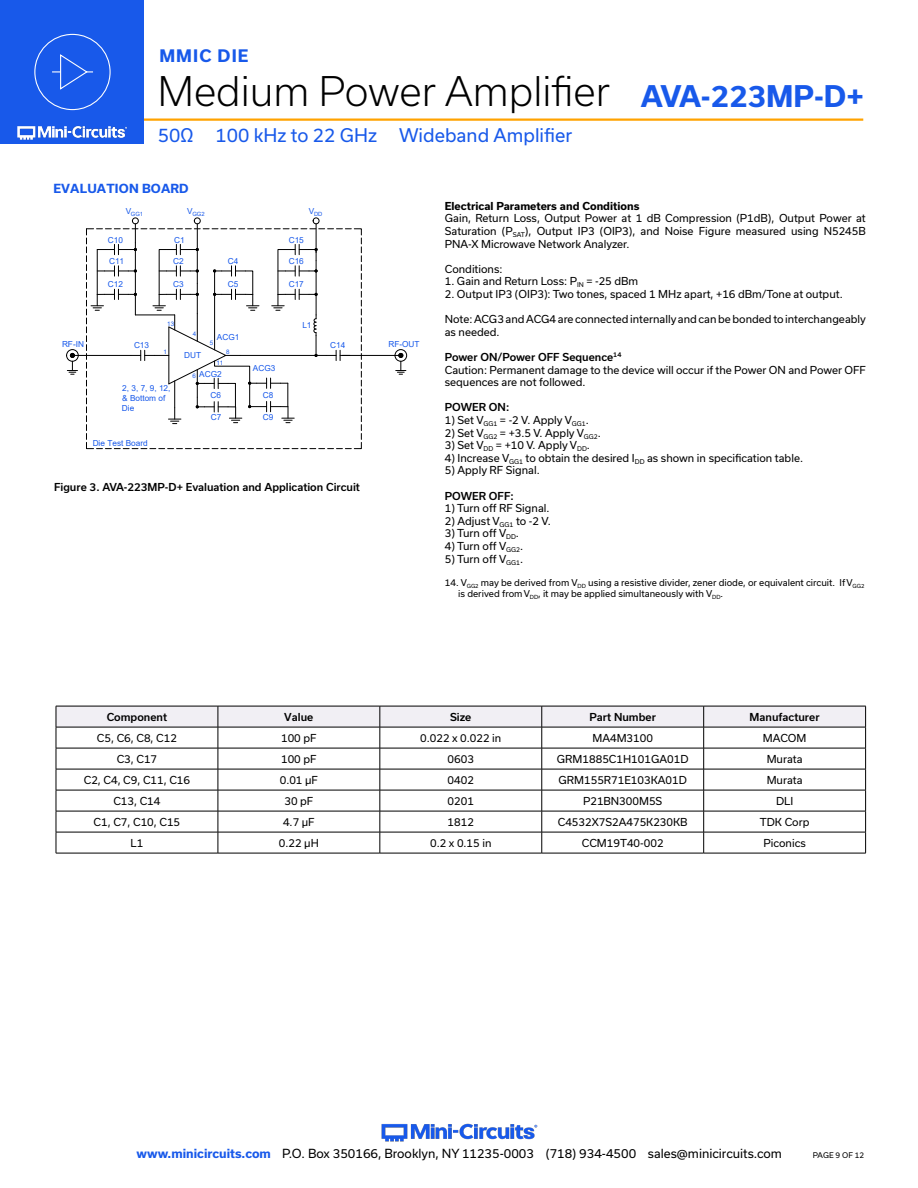
<style>
.page{position:relative;width:918px;height:1188px;background:#fff}
.page>*{position:absolute;margin:0;border:0;box-sizing:border-box;transform-origin:0 0}
.t1{font:300 39px "Usual";color:#000}
.t2{font:700 28.5px "Usual";letter-spacing:-.005em;color:#1859ea}
.t3{font:18px "Usual";color:#1859ea}
.t4{font:700 16.5px "Usual";letter-spacing:.065em;color:#1859ea}
.t5{font:12px "Usual";color:#000}
.Blue_Headers{font:700 12px "Usual";letter-spacing:.015em;color:#1859ea}
.Figure_text{font:10.5px/12.6px "Usual";color:#000}
.Table_Body_Left_Justified{font:10.5px "Usual";color:#000}
.Figure_Title_Medium{font:500 10.5px "Usual";color:#000}
.Figure_text-2{font:500 10.5px "Usual";color:#000}
.Table_Header_Center{font:500 10.5px "Usual";color:#000}
.Figure_text-3{font:700 10.5px "Usual";color:#000}
.Notes{font:9px/10.8px "Usual";color:#000}
.t6{font:8.25px/9.9px "Arial";color:#1859ea}
.t7{font:7.5px "Usual";color:#000}
.t8{font:6.15px "Arial";color:#1859ea}
.t9{font:5.85px "Arial";color:#1859ea}
.s1{font-weight:700;color:#1859ea}
</style>
<div class="page">
<img style="left:381px;top:1123px;width:157px;height:19px">
<hr style="left:130px;top:118px;width:733px;height:3px;background:#ffa300">
<div style="left:0;top:0;width:144px;height:144px;background:#1859ea"></div>
<img style="left:17px;top:120px;width:128px;height:20px">
<div style="left:34px;top:34px;width:77px;height:76px;border:1px solid #fff;border-radius:50%"></div>
<svg style="left:52px;top:54px;width:41px;height:36px"></svg>
<svg style="left:56px;top:706px;width:810px;height:147px"></svg>
<hr style="left:56px;top:853px;width:162px;height:1px;background:#000">
<hr style="left:218px;top:853px;width:162px;height:1px;background:#000">
<hr style="left:380px;top:853px;width:162px;height:1px;background:#000">
<hr style="left:542px;top:853px;width:162px;height:1px;background:#000">
<hr style="left:704px;top:853px;width:162px;height:1px;background:#000">
<div style="left:66px;top:349px;width:12px;height:12px;border:1px solid #000;border-radius:50%"></div>
<hr style="left:78px;top:355px;width:53px;height:1px;background:#000">
<div style="left:395px;top:349px;width:12px;height:12px;border:1px solid #000;border-radius:50%"></div>
<hr style="left:342px;top:355px;width:53px;height:1px;background:#000">
<svg style="left:67px;top:353px;width:11px;height:22px"></svg>
<svg style="left:395px;top:353px;width:11px;height:22px"></svg>
<svg style="left:86px;top:218px;width:276px;height:231px"></svg>
<h3 class="t4" style="left:159px;top:47px;width:91px">MMIC DIE</h3>
<h1 class="t1" style="left:158px;top:69px;width:454px">Medium Power Amplifier</h1>
<h3 class="t3" style="left:158px;top:125px;width:416px">50Ω 100 kHz to 22 GHz Wideband Amplifier</h3>
<p class="Blue_Headers" style="left:53px;top:182px;width:137px">EVALUATION BOARD</p>
<h2 class="t2" style="left:641px;top:80px;width:225px">AVA-223MP-D+</h2>
<p class="t9" style="left:126px;top:212px;width:19px"><sup>V</sup>GG1</p>
<p class="t9" style="left:187px;top:212px;width:19px"><sup>V</sup>GG2</p>
<p class="t9" style="left:309px;top:212px;width:15px"><sup>V</sup>DD</p>
<p class="t6" style="left:108px;top:235px;width:17px">C10</p>
<p class="t6" style="left:174px;top:235px;width:12px">C1</p>
<p class="t6" style="left:289px;top:235px;width:17px">C15</p>
<p class="t6" style="left:109px;top:257px;width:17px">C11</p>
<p class="t6" style="left:108px;top:279px;width:17px">C12</p>
<p class="t6" style="left:173px;top:257px;width:12px">C2</p>
<p class="t6" style="left:173px;top:279px;width:12px">C3</p>
<p class="t6" style="left:228px;top:257px;width:12px">C4</p>
<p class="t6" style="left:228px;top:279px;width:12px">C5</p>
<p class="t6" style="left:289px;top:257px;width:17px">C16</p>
<p class="t6" style="left:289px;top:279px;width:17px">C17</p>
<p class="t8" style="left:167px;top:321px;width:8px">13</p>
<p class="t6" style="left:302px;top:320px;width:11px">L1</p>
<p class="t8" style="left:193px;top:332px;width:5px">4</p>
<p class="t6" style="left:217px;top:333px;width:24px">ACG1</p>
<p class="t6" style="left:199px;top:369px;width:24px">ACG2</p>
<p class="t6" style="left:62px;top:339px;width:24px">RF-IN</p>
<p class="t6" style="left:388px;top:339px;width:33px">RF-OUT</p>
<p class="t6" style="left:122px;top:384px;width:50px">2, 3, 7, 9, 12, &amp; Bottom of<br>Die</p>
<p class="t8" style="left:210px;top:341px;width:5px">5</p>
<p class="t6" style="left:134px;top:341px;width:17px">C13</p>
<p class="t6" style="left:330px;top:341px;width:17px">C14</p>
<p class="t8" style="left:163px;top:350px;width:5px">1</p>
<p class="t8" style="left:226px;top:350px;width:5px">8</p>
<p class="t6" style="left:184px;top:351px;width:19px">DUT</p>
<p class="t8" style="left:216px;top:360px;width:8px">11</p>
<p class="t6" style="left:253px;top:363px;width:24px">ACG3</p>
<p class="t8" style="left:192px;top:374px;width:5px">6</p>
<p class="t6" style="left:211px;top:391px;width:12px">C6</p>
<p class="t6" style="left:211px;top:413px;width:12px">C7</p>
<p class="t6" style="left:263px;top:413px;width:12px">C9</p>
<p class="t6" style="left:263px;top:391px;width:12px">C8</p>
<p class="t6" style="left:93px;top:438px;width:57px">Die Test Board</p>
<p class="Figure_Title_Medium" style="left:54px;top:481px;width:308px">Figure 3. AVA-223MP-D+ Evaluation and Application Circuit</p>
<p class="Figure_text-3" style="left:445px;top:200px;width:196px">Electrical Parameters and Conditions</p>
<p class="Figure_text" style="left:445px;top:212px;width:423px;text-align:justify">Gain, Return Loss, Output Power at 1 dB Compression (P1dB), Output Power at Saturation (P<sub>SAT</sub>), Output IP3 (OIP3), and Noise Figure measured using N5245B PNA-X Microwave Network Analyzer.</p>
<p class="Figure_text" style="left:445px;top:262px;width:59px">Conditions:</p>
<p class="Figure_text" style="left:445px;top:275px;width:195px">1. Gain and Return Loss: P<sub>IN</sub> = -25 dBm</p>
<p class="Figure_text" style="left:445px;top:288px;width:399px">2. Output IP3 (OIP3): Two tones, spaced 1 MHz apart, +16 dBm/Tone at output.</p>
<p class="Figure_text" style="left:445px;top:313px;width:423px">Note: ACG3 and ACG4 are connected internally and can be bonded to interchangeably as needed.</p>
<p class="Figure_text-2" style="left:445px;top:351px;width:178px">Power ON/Power OFF Sequence<sup>14</sup></p>
<p class="Figure_text" style="left:445px;top:363px;width:423px">Caution: Permanent damage to the device will occur if the Power ON and Power OFF sequences are not followed.</p>
<p class="Figure_text-2" style="left:445px;top:401px;width:66px">POWER ON:</p>
<p class="Figure_text" style="left:445px;top:414px;width:146px">1) Set V<sub>GG1</sub> = -2 V. Apply V<sub>GG1</sub>.</p>
<p class="Figure_text" style="left:445px;top:426px;width:158px">2) Set V<sub>GG2</sub> = +3.5 V. Apply V<sub>GG2</sub>.</p>
<p class="Figure_text" style="left:445px;top:439px;width:147px">3) Set V<sub>DD</sub> = +10 V. Apply V<sub>DD</sub>.</p>
<p class="Figure_text" style="left:445px;top:451px;width:360px">4) Increase V<sub>GG1</sub> to obtain the desired I<sub>DD</sub> as shown in specification table.</p>
<p class="Figure_text" style="left:445px;top:464px;width:96px">5) Apply RF Signal.</p>
<p class="Figure_text-2" style="left:445px;top:490px;width:71px">POWER OFF:</p>
<p class="Figure_text" style="left:445px;top:502px;width:106px">1) Turn off RF Signal.</p>
<p class="Figure_text" style="left:445px;top:514px;width:108px">2) Adjust V<sub>GG1</sub> to -2 V.</p>
<p class="Figure_text" style="left:445px;top:527px;width:76px">3) Turn off V<sub>DD</sub>.</p>
<p class="Figure_text" style="left:445px;top:540px;width:80px">4) Turn off V<sub>GG2</sub>.</p>
<p class="Figure_text" style="left:445px;top:552px;width:80px">5) Turn off V<sub>GG1</sub>.</p>
<p class="Notes" style="left:458px;top:577px;width:408px;text-indent:-14px">14. V<sub>GG2</sub> may be derived from V<sub>DD</sub> using a resistive divider, zener diode, or equivalent circuit. IfV<sub>GG2 </sub>is derived fromV<sub>DD</sub>, it may be applied simultaneously with V<sub>DD</sub>.</p>
<p class="Table_Header_Center" style="left:107px;top:711px;width:62px">Component</p>
<p class="Table_Header_Center" style="left:284px;top:711px;width:31px">Value</p>
<p class="Table_Header_Center" style="left:450px;top:711px;width:23px">Size</p>
<p class="Table_Header_Center" style="left:589px;top:711px;width:68px">Part Number</p>
<p class="Table_Header_Center" style="left:750px;top:711px;width:72px">Manufacturer</p>
<p class="Table_Body_Left_Justified" style="left:97px;top:732px;width:81px">C5, C6, C8, C12</p>
<p class="Table_Body_Left_Justified" style="left:281px;top:732px;width:37px">100 pF</p>
<p class="Table_Body_Left_Justified" style="left:420px;top:732px;width:83px">0.022 x 0.022 in</p>
<p class="Table_Body_Left_Justified" style="left:592px;top:732px;width:62px">MA4M3100</p>
<p class="Table_Body_Left_Justified" style="left:763px;top:732px;width:45px">MACOM</p>
<p class="Table_Body_Left_Justified" style="left:117px;top:753px;width:42px">C3, C17</p>
<p class="Table_Body_Left_Justified" style="left:281px;top:753px;width:37px">100 pF</p>
<p class="Table_Body_Left_Justified" style="left:448px;top:753px;width:28px">0603</p>
<p class="Table_Body_Left_Justified" style="left:557px;top:753px;width:133px">GRM1885C1H101GA01D</p>
<p class="Table_Body_Left_Justified" style="left:767px;top:753px;width:37px">Murata</p>
<p class="Table_Body_Left_Justified" style="left:84px;top:774px;width:108px">C2, C4, C9, C11, C16</p>
<p class="Table_Body_Left_Justified" style="left:280px;top:774px;width:40px">0.01 µF</p>
<p class="Table_Body_Left_Justified" style="left:448px;top:774px;width:28px">0402</p>
<p class="Table_Body_Left_Justified" style="left:559px;top:774px;width:130px">GRM155R71E103KA01D</p>
<p class="Table_Body_Left_Justified" style="left:767px;top:774px;width:37px">Murata</p>
<p class="Table_Body_Left_Justified" style="left:113px;top:795px;width:49px">C13, C14</p>
<p class="Table_Body_Left_Justified" style="left:284px;top:795px;width:30px">30 pF</p>
<p class="Table_Body_Left_Justified" style="left:448px;top:795px;width:28px">0201</p>
<p class="Table_Body_Left_Justified" style="left:583px;top:795px;width:81px">P21BN300M5S</p>
<p class="Table_Body_Left_Justified" style="left:776px;top:795px;width:19px">DLI</p>
<p class="Table_Body_Left_Justified" style="left:94px;top:816px;width:88px">C1, C7, C10, C15</p>
<p class="Table_Body_Left_Justified" style="left:283px;top:816px;width:33px">4.7 µF</p>
<p class="Table_Body_Left_Justified" style="left:448px;top:816px;width:28px">1812</p>
<p class="Table_Body_Left_Justified" style="left:558px;top:816px;width:131px">C4532X7S2A475K230KB</p>
<p class="Table_Body_Left_Justified" style="left:760px;top:816px;width:51px">TDK Corp</p>
<p class="Table_Body_Left_Justified" style="left:131px;top:837px;width:14px">L1</p>
<p class="Table_Body_Left_Justified" style="left:279px;top:837px;width:41px">0.22 µH</p>
<p class="Table_Body_Left_Justified" style="left:430px;top:837px;width:63px">0.2 x 0.15 in</p>
<p class="Table_Body_Left_Justified" style="left:582px;top:837px;width:83px">CCM19T40-002</p>
<p class="Table_Body_Left_Justified" style="left:764px;top:837px;width:44px">Piconics</p>
<p class="t5" style="left:137px;top:1146px;width:647px"><span class="s1">www.minicircuits.com</span> P.O. Box 350166, Brooklyn, NY 11235-0003 (718) 934-4500 sales@minicircuits.com</p>
<p class="t7" style="left:813px;top:1151px;width:53px">PAGE 9 OF 12</p>
</div>
